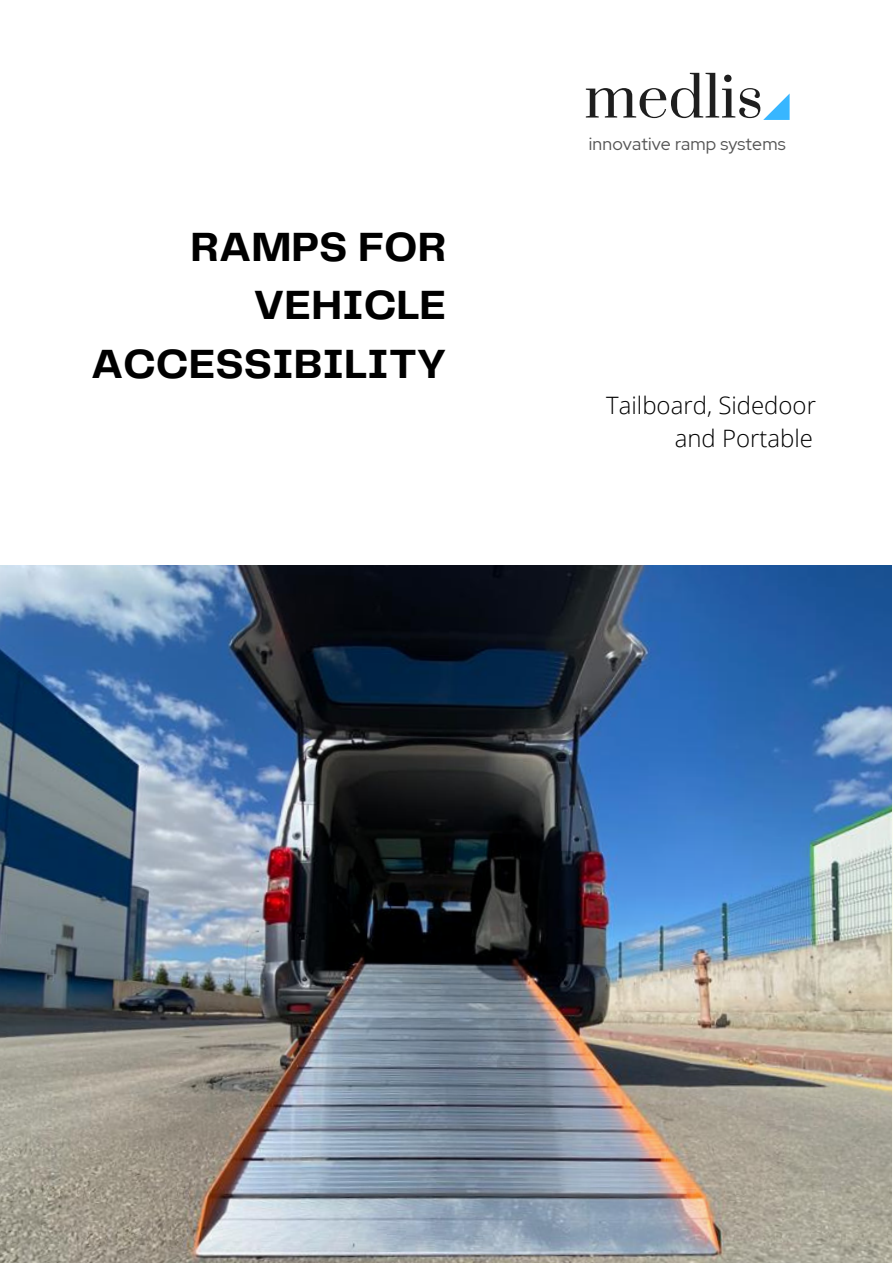
<style>
.page{position:relative;width:893px;height:1264px;background:#fff}
.page>*{position:absolute;margin:0;border:0;box-sizing:border-box;transform-origin:0 0}
.t1{font:55.8px "Prata";color:#1e1e1e}
.t2{font:700 42.3px/58.5px "Telegraf";color:#000;text-align:right}
.t3{font:300 24px "Open Sans";color:#000}
.t4{font:17.7px "Red Hat Display";letter-spacing:.005em;color:#545454}
</style>
<div class="page">
<img style="left:0;top:565px;width:891px;height:697px">
<svg style="left:763px;top:94px;width:26px;height:26px"></svg>
<p class="t2" style="left:91px;top:220px;width:357px">RAMPS FOR<br>VEHICLE<br>ACCESSIBILITY</p>
<p class="t1" style="left:584px;top:62px;width:180px">medlis</p>
<p class="t4" style="left:589px;top:131px;width:198px">innovative ramp systems</p>
<p class="t3" style="left:606px;top:388px;width:211px">Tailboard, Sidedoor</p>
<p class="t3" style="left:674px;top:421px;width:140px">and Portable</p>
</div>
